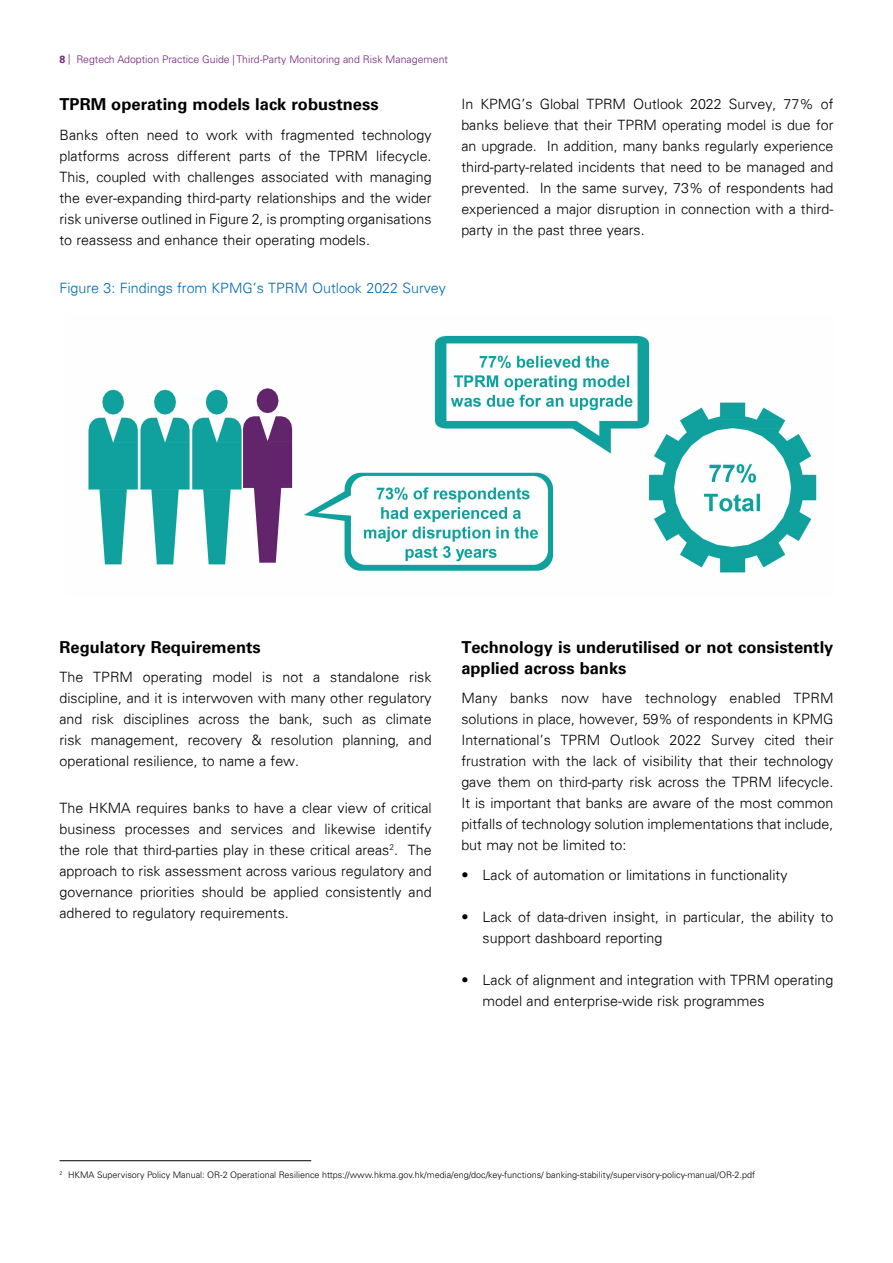
<style>
.page{position:relative;width:893px;height:1263px;background:#fff}
.page>*{position:absolute;margin:0;border:0;box-sizing:border-box;transform-origin:0 0}
.SVY_-_inside___body{font:700 16.5px/21px "Univers 65";color:#000}
.SVY_-_inside___body-2{font:300 14.25px/21px "Univers 45";color:#000;text-align:justify}
.SVY_-_inside___body-3{font:300 14.25px "Univers 45";color:#006ab4}
.t1{font:300 10.5px "Univers LT Std";color:#72217b}
.Source{font:300 9px "Univers LT Std";color:#000}
.s1{font-family:"Univers 65";font-weight:700}
</style>
<div class="page">
<hr style="left:60px;top:1160px;width:251px;height:1px;background:#000">
<img style="left:88px;top:335px;width:729px;height:238px">
<p class="t1" style="left:60px;top:53px;width:390px"><span class="s1">8</span> | Regtech Adoption Practice Guide | Third-Party Monitoring and Risk Management</p>
<p class="SVY_-_inside___body" style="left:60px;top:94px;width:321px">TPRM operating models lack robustness</p>
<p class="SVY_-_inside___body-2" style="left:60px;top:124px;width:374px">Banks often need to work with fragmented technology platforms across different parts of the TPRM lifecycle.<br>This, coupled with challenges associated with managing the ever-expanding third-party relationships and the wider risk universe outlined in Figure 2, is prompting organisations to reassess and enhance their operating models.</p>
<p class="SVY_-_inside___body-2" style="left:461px;top:93px;width:374px">In KPMG’s Global TPRM Outlook 2022 Survey, 77% of banks believe that their TPRM operating model is due for an upgrade. In addition, many banks regularly experience third-party-related incidents that need to be managed and prevented. In the same survey, 73% of respondents had experienced a major disruption in connection with a third&shy;party in the past three years.</p>
<p class="SVY_-_inside___body-3" style="left:60px;top:280px;width:388px">Figure 3: Findings from KPMG’s TPRM Outlook 2022 Survey</p>
<p class="SVY_-_inside___body" style="left:60px;top:637px;width:203px">Regulatory Requirements</p>
<p class="SVY_-_inside___body-2" style="left:60px;top:667px;width:374px">The TPRM operating model is not a standalone risk discipline, and it is interwoven with many other regulatory and risk disciplines across the bank, such as climate risk management, recovery &amp; resolution planning, and operational resilience, to name a few.</p>
<p class="SVY_-_inside___body-2" style="left:60px;top:797px;width:374px">The HKMA requires banks to have a clear view of critical business processes and services and likewise identify the role that third-parties play in these critical areas<sup>2</sup>. The approach to risk assessment across various regulatory and governance priorities should be applied consistently and adhered to regulatory requirements.</p>
<p class="SVY_-_inside___body" style="left:461px;top:637px;width:374px">Technology is underutilised or not consistently applied across banks</p>
<p class="SVY_-_inside___body-2" style="left:461px;top:688px;width:374px">Many banks now have technology enabled TPRM solutions in place, however, 59% of respondents in KPMG International’s TPRM Outlook 2022 Survey cited their frustration with the lack of visibility that their technology gave them on third-party risk across the TPRM lifecycle.<br>It is important that banks are aware of the most common pitfalls of technology solution implementations that include, but may not be limited to:</p>
<p class="SVY_-_inside___body-2" style="left:461px;top:864px;width:328px">• Lack of automation or limitations in functionality</p>
<p class="SVY_-_inside___body-2" style="left:483px;top:906px;width:352px;text-indent:-21px">• Lack of data-driven insight, in particular, the ability to support dashboard reporting</p>
<p class="SVY_-_inside___body-2" style="left:483px;top:970px;width:352px;text-indent:-21px">• Lack of alignment and integration with TPRM operating model and enterprise-wide risk programmes</p>
<p class="Source" style="left:60px;top:1169px;width:697px"><sup>2</sup> HKMA Supervisory Policy Manual: OR-2 Operational Resilience https://www.hkma.gov.hk/media/eng/doc/key-functions/ banking-stability/supervisory-policy-manual/OR-2.pdf</p>
</div>
